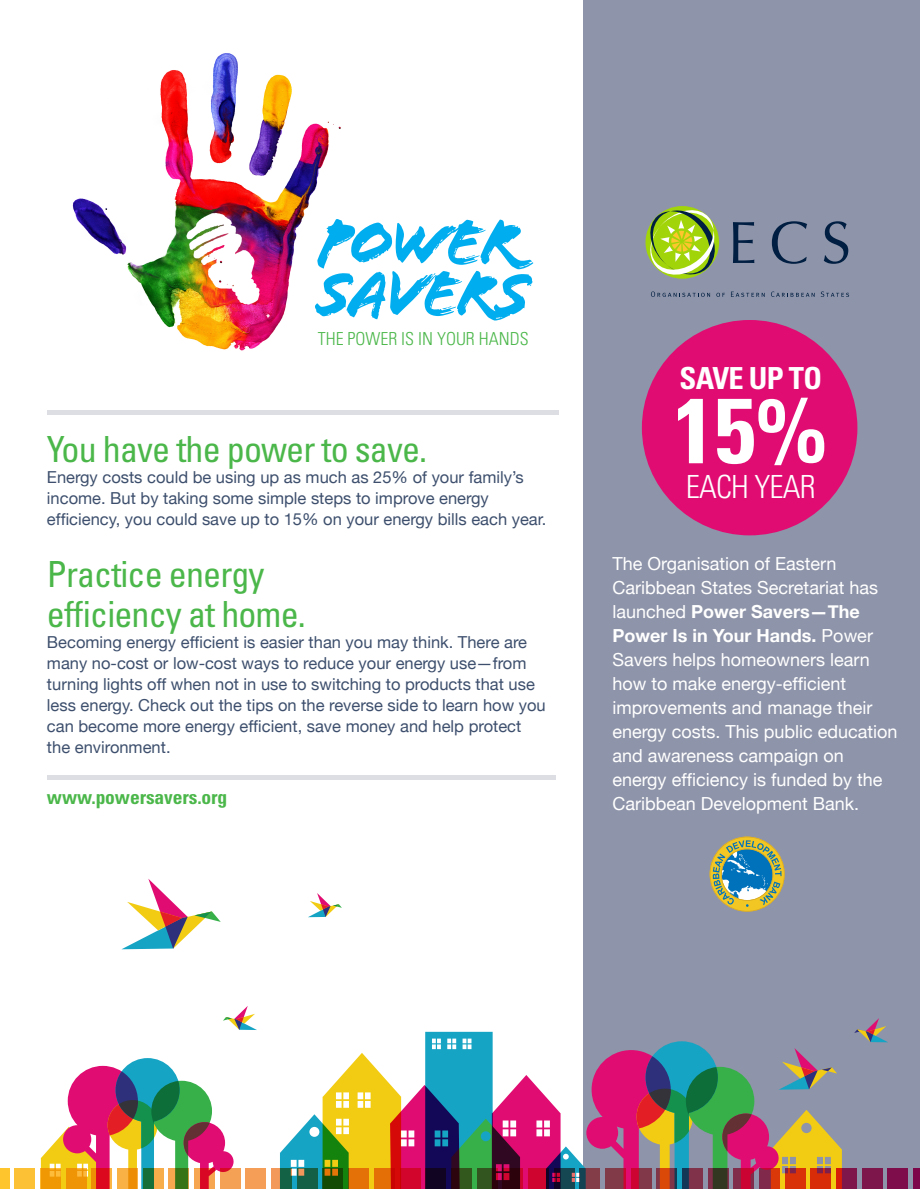
<style>
.page{position:relative;width:920px;height:1189px;background:#fff}
.page>*{position:absolute;margin:0;border:0;box-sizing:border-box;transform-origin:0 0}
.t1{font:700 condensed 92.25px "Univers LT Std";color:#fff}
.t2{font:68.1px/51.3px "Flood Std";color:#00aeef}
.t3{font:condensed 36px/40.5px "Univers LT Std";letter-spacing:-.025em;color:#4bb74a}
.t4{font:300 condensed 31.95px "Univers LT Std";letter-spacing:-.025em;color:#fff}
.t5{font:700 condensed 30.45px "Univers LT Std";letter-spacing:-.025em;color:#fff}
.t6{font:700 condensed 19.5px "Univers LT Std";letter-spacing:-.005em;color:#4bb74a}
.t7{font:18px/24px "Helvetica Neue";color:#fff}
.t8{font:300 condensed 17.85px "Univers LT Std";color:#4bb74a}
.t9{font:16.5px/21px "Helvetica Neue";color:#3d4f6d}
.s1{font-weight:700}
</style>
<div class="page">
<div style="left:583px;top:0;width:336px;height:1189px;background:#8e94a9"></div>
<div style="left:47px;top:410px;width:511px;height:5px;background:#dddde4"></div>
<hr style="left:47px;top:775px;width:508px;height:4px;background:#dddde4">
<img style="left:72px;top:53px;width:269px;height:298px">
<svg style="left:651px;top:291px;width:58px;height:6px"></svg>
<svg style="left:716px;top:293px;width:8px;height:4px"></svg>
<svg style="left:731px;top:292px;width:33px;height:5px"></svg>
<svg style="left:771px;top:291px;width:43px;height:6px"></svg>
<svg style="left:820px;top:291px;width:28px;height:6px"></svg>
<svg style="left:733px;top:222px;width:21px;height:41px"></svg>
<svg style="left:771px;top:221px;width:35px;height:43px"></svg>
<svg style="left:823px;top:221px;width:24px;height:43px"></svg>
<svg style="left:646px;top:207px;width:71px;height:71px"></svg>
<div style="left:641px;top:320px;width:216px;height:215px;background:#e10c72;border-radius:50%"></div>
<svg style="left:122px;top:879px;width:99px;height:70px"></svg>
<svg style="left:308px;top:893px;width:34px;height:24px"></svg>
<svg style="left:223px;top:1006px;width:34px;height:24px"></svg>
<svg style="left:854px;top:1018px;width:33px;height:24px"></svg>
<svg style="left:41px;top:1058px;width:193px;height:131px"></svg>
<svg style="left:280px;top:1031px;width:561px;height:158px"></svg>
<svg style="left:709px;top:836px;width:75px;height:75px"></svg>
<div style="left:0;top:1168px;width:10px;height:21px;background:#ffc52d"></div>
<div style="left:14px;top:1168px;width:21px;height:21px;background:#fdc135"></div>
<svg style="left:40px;top:1168px;width:21px;height:21px"></svg>
<svg style="left:66px;top:1168px;width:21px;height:21px"></svg>
<svg style="left:91px;top:1168px;width:21px;height:21px"></svg>
<svg style="left:117px;top:1168px;width:21px;height:21px"></svg>
<svg style="left:143px;top:1168px;width:21px;height:21px"></svg>
<svg style="left:168px;top:1168px;width:21px;height:21px"></svg>
<svg style="left:194px;top:1168px;width:21px;height:21px"></svg>
<div style="left:220px;top:1168px;width:21px;height:21px;background:#f5a155"></div>
<div style="left:245px;top:1168px;width:21px;height:21px;background:#f59e57"></div>
<svg style="left:271px;top:1168px;width:21px;height:21px"></svg>
<svg style="left:297px;top:1168px;width:20px;height:21px"></svg>
<svg style="left:322px;top:1168px;width:21px;height:21px"></svg>
<div style="left:348px;top:1168px;width:21px;height:21px;background:#e47107"></div>
<svg style="left:374px;top:1168px;width:20px;height:21px"></svg>
<div style="left:399px;top:1168px;width:21px;height:21px;background:#d2062c"></div>
<div style="left:425px;top:1168px;width:21px;height:21px;background:#110322"></div>
<svg style="left:450px;top:1168px;width:21px;height:21px"></svg>
<svg style="left:476px;top:1168px;width:21px;height:21px"></svg>
<svg style="left:502px;top:1168px;width:21px;height:21px"></svg>
<div style="left:527px;top:1168px;width:21px;height:21px;background:#cf052f"></div>
<svg style="left:553px;top:1168px;width:21px;height:21px"></svg>
<svg style="left:579px;top:1168px;width:21px;height:21px"></svg>
<div style="left:604px;top:1168px;width:21px;height:21px;background:#813b48"></div>
<svg style="left:630px;top:1168px;width:21px;height:21px"></svg>
<svg style="left:656px;top:1168px;width:21px;height:21px"></svg>
<svg style="left:681px;top:1168px;width:21px;height:21px"></svg>
<svg style="left:707px;top:1168px;width:21px;height:21px"></svg>
<svg style="left:733px;top:1168px;width:21px;height:21px"></svg>
<svg style="left:758px;top:1168px;width:21px;height:21px"></svg>
<svg style="left:784px;top:1168px;width:21px;height:21px"></svg>
<svg style="left:810px;top:1168px;width:21px;height:21px"></svg>
<svg style="left:835px;top:1168px;width:21px;height:21px"></svg>
<div style="left:861px;top:1168px;width:21px;height:21px;background:#7d164b"></div>
<div style="left:887px;top:1168px;width:21px;height:21px;background:#7d0e4b"></div>
<div style="left:912px;top:1168px;width:7px;height:21px;background:#7d064b"></div>
<h2 class="t2" style="left:318px;top:214px;width:217px;rotate:2deg">power savers</h2>
<p class="t8" style="left:317px;top:328px;width:212px">THE POWER IS IN YOUR HANDS</p>
<h3 class="t3" style="left:47px;top:428px;width:381px">You have the power to save.</h3>
<p class="t9" style="left:47px;top:467px;width:500px">Energy costs could be using up as much as 25% of your family’s income. But by taking some simple steps to improve energy efficiency, you could save up to 15% on your energy bills each year.</p>
<h3 class="t3" style="left:47px;top:553px;width:260px">Practice energy efficiency at home.</h3>
<p class="t9" style="left:47px;top:632px;width:500px">Becoming energy efficient is easier than you may think. There are many no-cost or low-cost ways to reduce your energy use—from turning lights off when not in use to switching to products that use less energy. Check out the tips on the reverse side to learn how you can become more energy efficient, save money and help protect the environment.</p>
<p class="t6" style="left:47px;top:785px;width:182px">www.powersavers.org</p>
<h3 class="t5" style="left:679px;top:359px;width:144px">SAVE UP TO</h3>
<h1 class="t1" style="left:673px;top:374px;width:155px">15%</h1>
<h3 class="t4" style="left:685px;top:467px;width:132px">EACH YEAR</h3>
<p class="t7" style="left:612px;top:552px;width:286px">The Organisation of Eastern<br>Caribbean States Secretariat has launched <span class="s1">Power Savers—The<br>Power Is in Your Hands.</span> Power<br>Savers helps homeowners learn how to make energy-efficient improvements and manage their energy costs. This public education and awareness campaign on energy efficiency is funded by the<br>Caribbean Development Bank.</p>
</div>
